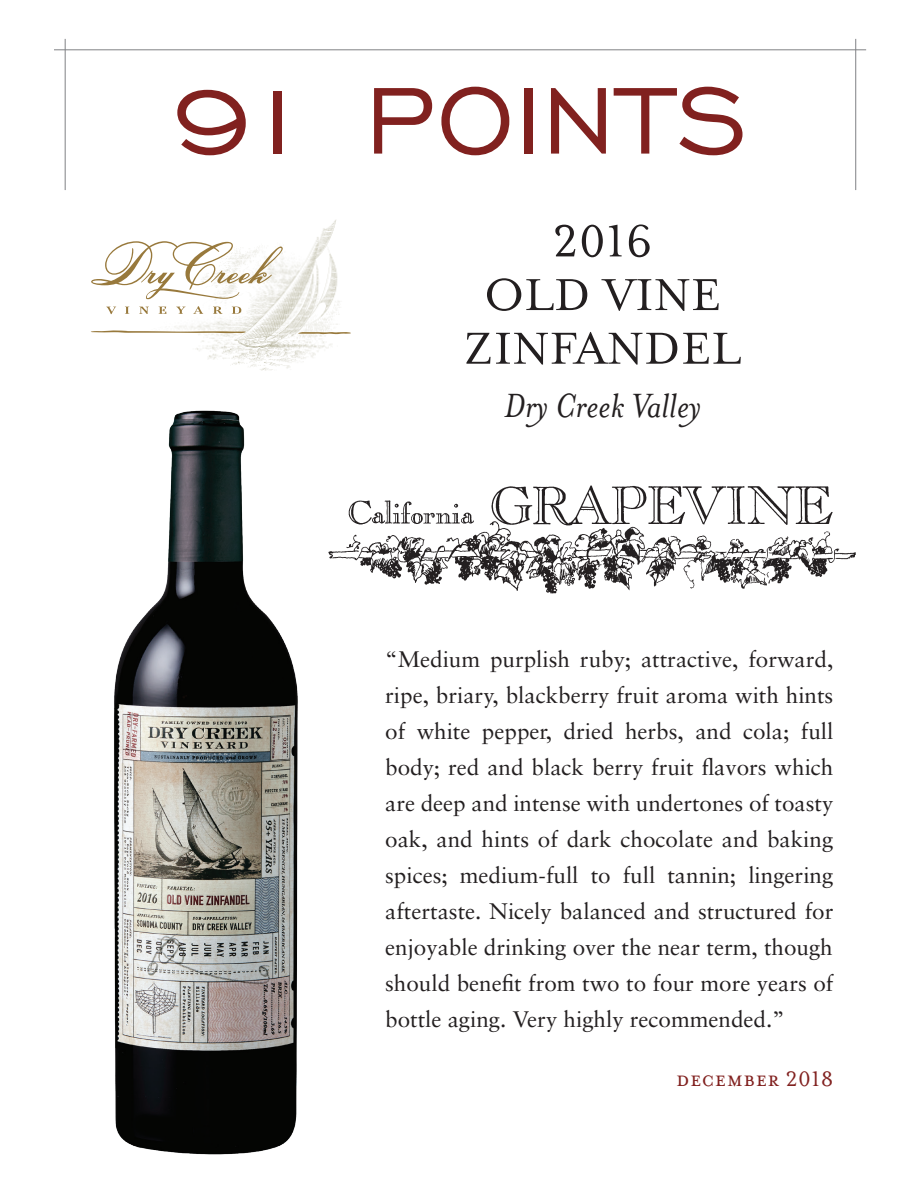
<style>
.page{position:relative;width:918px;height:1188px;background:#fff}
.page>*{position:absolute;margin:0;border:0;box-sizing:border-box;transform-origin:0 0}
.t1{font:121.5px "Engravers Gothic BT";letter-spacing:.005em;color:#81211f}
.t2{font:51.45px/53.7px "Mrs Eaves Small Caps";letter-spacing:.005em;color:#231f20;text-align:center}
.t3{font:italic 38.55px "Mrs Eaves";color:#231f20}
.t4{font:24px "Mrs Eaves Small Caps";letter-spacing:.02em;color:#81211f}
.t5{font:22.5px/36px "Sabon";color:#231f20;text-align:justify}
</style>
<div class="page">
<img style="left:114px;top:410px;width:184px;height:745px">
<img style="left:328px;top:485px;width:528px;height:109px">
<img style="left:174px;top:220px;width:166px;height:151px">
<svg style="left:91px;top:241px;width:192px;height:73px"></svg>
<svg style="left:91px;top:330px;width:155px;height:3px"></svg>
<svg style="left:298px;top:332px;width:53px;height:2px"></svg>
<hr style="left:54px;top:49px;width:812px;height:1px;background:#808285">
<hr style="left:65px;top:39px;width:1px;height:151px;background:#808285">
<hr style="left:855px;top:39px;width:1px;height:151px;background:#808285">
<h1 class="t1" style="left:172px;top:53px;width:578px">91 POINTS</h1>
<h2 class="t2" style="left:464px;top:215px;width:278px">2016<br>OLD VINE<br>ZINFANDEL</h2>
<h3 class="t3" style="left:504px;top:385px;width:198px">Dry Creek Valley</h3>
<p class="t5" style="left:385px;top:641px;width:450px">“Medium purplish ruby; attractive, forward, ripe, briary, blackberry fruit aroma with hints of white pepper, dried herbs, and cola; full body; red and black berry fruit flavors which are deep and intense with undertones of toasty oak, and hints of dark chocolate and baking spices; medium-full to full tannin; lingering aftertaste. Nicely balanced and structured for enjoyable drinking over the near term, though should benefit from two to four more years of bottle aging. Very highly recommended.”</p>
<p class="t4" style="left:676px;top:1066px;width:159px">december 2018</p>
</div>
